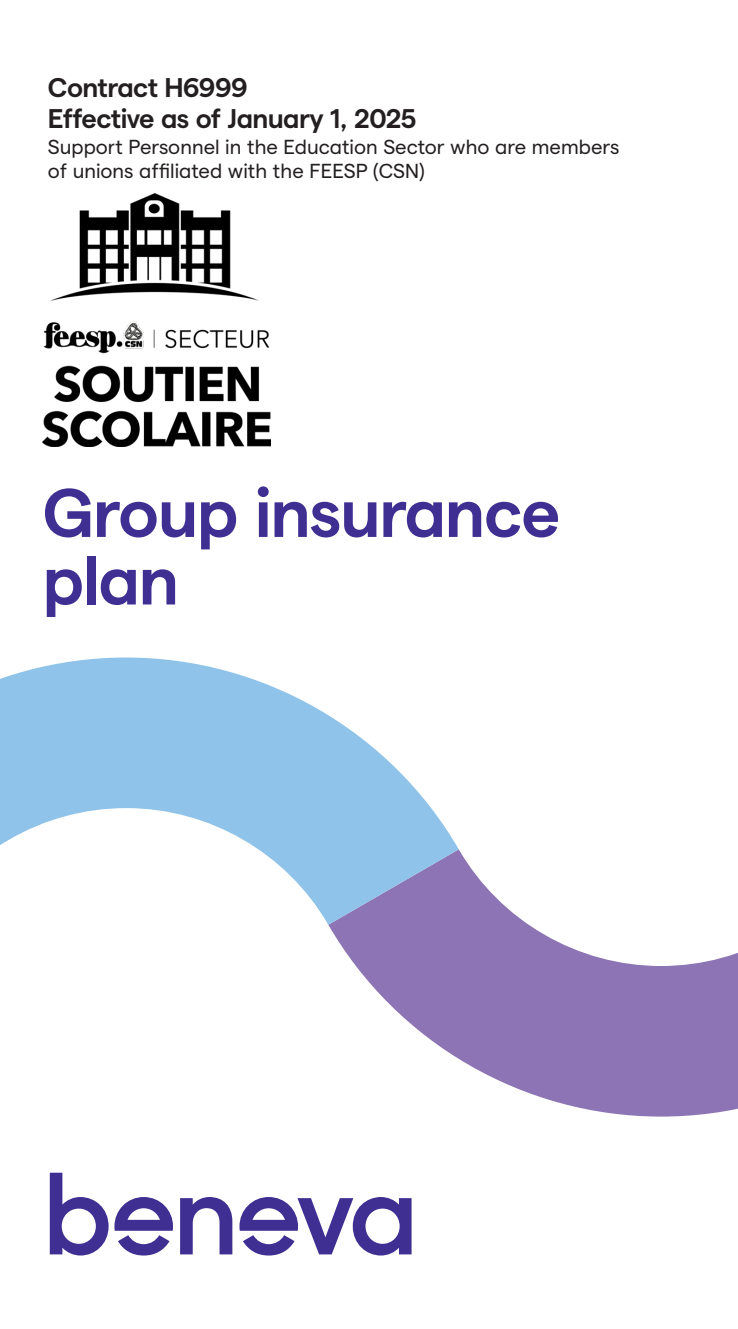
<style>
.page{position:relative;width:738px;height:1329px;background:#fff}
.page>*{position:absolute;margin:0;border:0;box-sizing:border-box;transform-origin:0 0}
._1-Titre_Rv_27pts{font:700 68.62px/67.5px "Matter Beneva Semi";letter-spacing:-.02em;color:#402f92}
._1-Titre_Rv_27pts-2{font:700 27px/30.4px "Matter Beneva Semi";letter-spacing:-.02em;color:#231f20}
._1-Titre_Rv_27pts-3{font:20.25px/23.4px "Matter Beneva Regular";color:#231f20}
</style>
<div class="page">
<svg style="left:328px;top:849px;width:409px;height:267px;fill:#8d74b4"></svg>
<svg style="left:0;top:657px;width:458px;height:267px;fill:#8fc3e9"></svg>
<img style="left:43px;top:194px;width:227px;height:252px">
<svg style="left:239px;top:1197px;width:172px;height:58px"></svg>
<svg style="left:180px;top:1197px;width:52px;height:57px"></svg>
<svg style="left:114px;top:1197px;width:59px;height:58px"></svg>
<svg style="left:50px;top:1172px;width:58px;height:83px"></svg>
<p class="_1-Titre_Rv_27pts-2" style="left:48px;top:70px;width:370px">Contract H6999<br>Effective as of January 1, 2025</p>
<p class="_1-Titre_Rv_27pts-3" style="left:48px;top:134px;width:572px">Support Personnel in the Education Sector who are members of unions affiliated with the FEESP (CSN)</p>
<p class="_1-Titre_Rv_27pts" style="left:43px;top:473px;width:519px">Group insurance plan</p>
</div>
